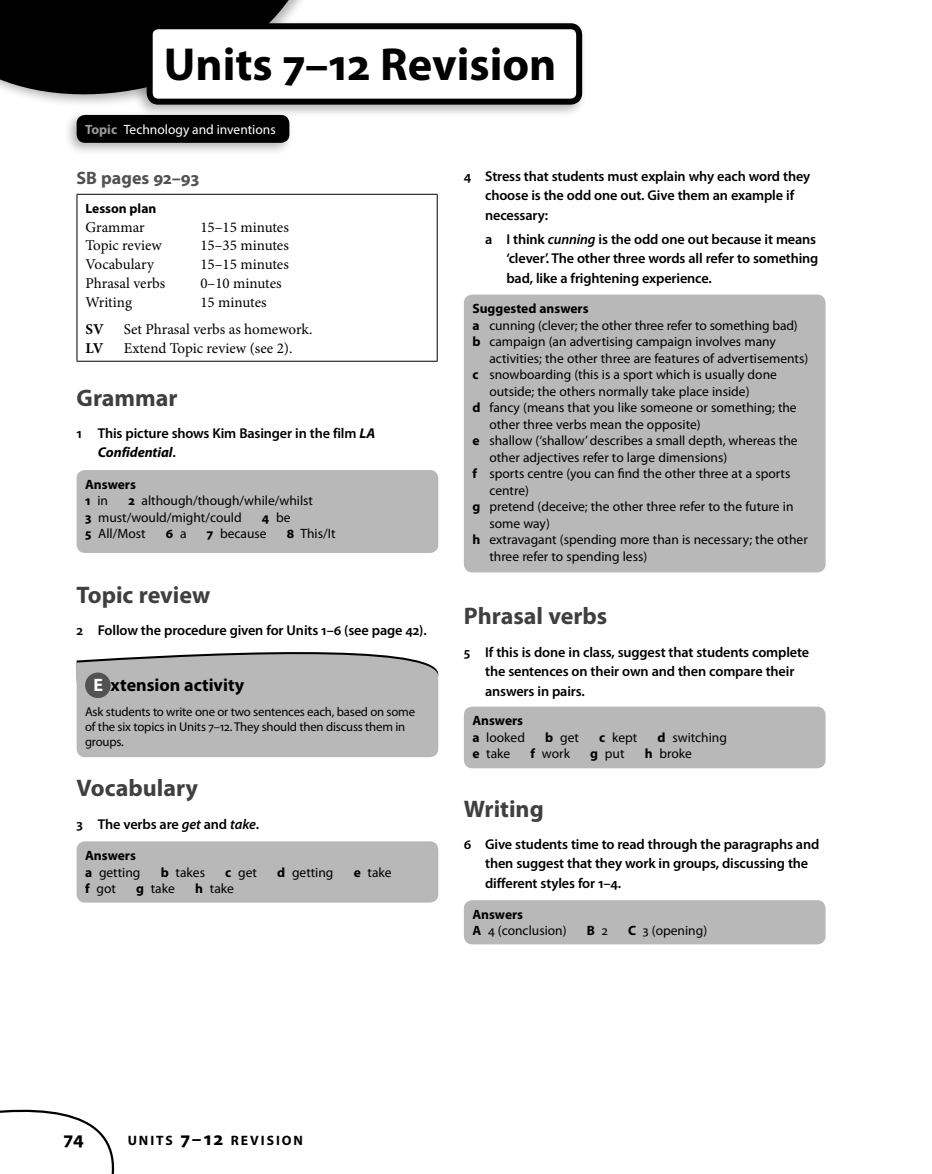
<style>
.page{position:relative;width:932px;height:1174px;background:#fff}
.page>*{position:absolute;margin:0;border:0;box-sizing:border-box;transform-origin:0 0}
.t1{font:700 46.5px "Myriad Pro";color:#000}
.t2{font:700 24px "Myriad Pro";color:#3f3f3f}
.t3{font:700 19.5px "Myriad Pro";color:#000}
.t4{font:700 18px "Myriad Pro";color:#000}
.t5{font:700 18px "Myriad Pro";color:#525252}
.t6{font:15px "Minion Pro";color:#000}
.t7{font:700 15px "Minion Pro";color:#000}
.t8{font:600 14.25px/19.5px "Myriad Pro";letter-spacing:-.01em;color:#000}
.t9{font:700 13.65px "Myriad Pro";letter-spacing:.145em;color:#000}
.t10{font:13.5px/16.5px "Myriad Pro";color:#000}
.t11{font:700 13.5px/16.5px "Myriad Pro";color:#000}
.t12{font:13.5px "Myriad Pro";color:#fff}
.t13{font:12.75px/15px "Myriad Pro";letter-spacing:-.015em;color:#000}
.s1{font-weight:700;color:#9a9a9a}
.s2{font-weight:700;font-style:italic}
.s3{font-weight:400}
.s4{font-weight:700}
.s5{color:#fff}
.s6{font-style:italic}
.s7{font-size:19.5px}
</style>
<div class="page">
<svg style="left:0;top:1109px;width:115px;height:65px"></svg>
<div style="left:63px;top:110px;width:231px;height:47px;background:#000;opacity:.3"></div>
<div style="left:77px;top:115px;width:212px;height:28px;background:#000;border-radius:9px"></div>
<svg style="left:0;top:0;width:297px;height:120px"></svg>
<div style="left:133px;top:18px;width:454px;height:100px;background:#000;opacity:.3"></div>
<div style="left:150px;top:26px;width:429px;height:76px;background:#fff;border-radius:9px"></div>
<div style="left:147px;top:23px;width:435px;height:82px;border:6px solid #000;border-radius:9px"></div>
<hr style="left:77px;top:194px;width:360px;height:1px;background:#000">
<hr style="left:77px;top:195px;width:1px;height:166px;background:#000">
<hr style="left:436px;top:195px;width:1px;height:166px;background:#000">
<hr style="left:77px;top:361px;width:360px;height:1px;background:#000">
<div style="left:77px;top:470px;width:361px;height:83px;background:#b8b8b8;border-radius:9px"></div>
<div style="left:77px;top:841px;width:361px;height:61px;background:#b8b8b8;border-radius:9px"></div>
<div style="left:463px;top:294px;width:362px;height:278px;background:#b8b8b8;border-radius:9px"></div>
<div style="left:463px;top:706px;width:362px;height:62px;background:#b8b8b8;border-radius:9px"></div>
<div style="left:463px;top:900px;width:362px;height:44px;background:#b8b8b8;border-radius:9px"></div>
<svg style="left:77px;top:652px;width:362px;height:31px"></svg>
<div style="left:77px;top:672px;width:361px;height:85px;background:#b8b8b8;border-radius:9px"></div>
<div style="left:85px;top:672px;width:26px;height:26px;background:#525252;border-radius:50%"></div>
<h1 class="t1" style="left:164px;top:34px;width:394px">Units 7–12 Revision</h1>
<p class="t12" style="left:85px;top:121px;width:192px"><span class="s1">Topic</span> Technology and inventions</p>
<h3 class="t5" style="left:77px;top:166px;width:124px">SB pages 92–93</h3>
<p class="t11" style="left:85px;top:200px;width:72px">Lesson plan</p>
<p class="t6" style="left:85px;top:217px;width:61px">Grammar</p>
<p class="t6" style="left:200px;top:217px;width:90px">15–15 minutes</p>
<p class="t6" style="left:85px;top:235px;width:78px">Topic review</p>
<p class="t6" style="left:200px;top:235px;width:90px">15–35 minutes</p>
<p class="t6" style="left:85px;top:254px;width:70px">Vocabulary</p>
<p class="t6" style="left:200px;top:254px;width:90px">15–15 minutes</p>
<p class="t6" style="left:85px;top:273px;width:81px">Phrasal verbs</p>
<p class="t6" style="left:200px;top:273px;width:83px">0–10 minutes</p>
<p class="t6" style="left:85px;top:292px;width:48px">Writing</p>
<p class="t6" style="left:200px;top:292px;width:68px">15 minutes</p>
<p class="t7" style="left:85px;top:318px;width:20px">SV</p>
<p class="t6" style="left:124px;top:319px;width:190px">Set Phrasal verbs as homework.</p>
<p class="t7" style="left:85px;top:337px;width:19px">LV</p>
<p class="t6" style="left:124px;top:338px;width:170px">Extend Topic review (see 2).</p>
<h2 class="t2" style="left:77px;top:382px;width:103px">Grammar</h2>
<p class="t8" style="left:98px;top:423px;width:279px;text-indent:-21px">1 This picture shows Kim Basinger in the film <span class="s2">LA<br>Confidential</span>.</p>
<p class="t11" style="left:85px;top:475px;width:52px">Answers<br>1 <span class="s3">in</span></p>
<p class="t10" style="left:85px;top:492px;width:229px;text-indent:43px"><span class="s4">2</span> although/though/while/whilst<br><span class="s4">3</span> must/would/might/could</p>
<p class="t10" style="left:262px;top:508px;width:30px"><span class="s4">4</span> be</p>
<p class="t10" style="left:85px;top:525px;width:62px"><span class="s4">5</span> All/Most</p>
<p class="t11" style="left:166px;top:525px;width:22px">6 <span class="s3">a</span></p>
<p class="t10" style="left:207px;top:525px;width:61px"><span class="s4">7</span> because</p>
<p class="t10" style="left:287px;top:525px;width:50px"><span class="s4">8</span> This/It</p>
<h2 class="t2" style="left:77px;top:579px;width:135px">Topic review</h2>
<p class="t8" style="left:77px;top:620px;width:351px">2 Follow the procedure given for Units 1–6 (see page 42).</p>
<h3 class="t4" style="left:93px;top:672px;width:152px"><span class="s5">E</span> xtension activity</h3>
<p class="t13" style="left:85px;top:704px;width:331px">Ask students to write one or two sentences each, based on some of the six topics in Units 7–12. They should then discuss them in groups.</p>
<h2 class="t2" style="left:77px;top:772px;width:123px">Vocabulary</h2>
<p class="t8" style="left:77px;top:813px;width:184px">3 The verbs are <span class="s6">get</span> and <span class="s6">take</span>.</p>
<p class="t11" style="left:85px;top:846px;width:57px">Answers a <span class="s3">getting</span></p>
<p class="t10" style="left:161px;top:863px;width:46px"><span class="s4">b</span> takes</p>
<p class="t10" style="left:225px;top:863px;width:33px"><span class="s4">c</span> get</p>
<p class="t10" style="left:277px;top:863px;width:58px"><span class="s4">d</span> getting</p>
<p class="t10" style="left:353px;top:863px;width:39px"><span class="s4">e</span> take</p>
<p class="t10" style="left:85px;top:880px;width:32px"><span class="s4">f</span> got</p>
<p class="t10" style="left:136px;top:880px;width:40px"><span class="s4">g</span> take</p>
<p class="t10" style="left:195px;top:880px;width:40px"><span class="s4">h</span> take</p>
<p class="t8" style="left:485px;top:166px;width:326px;text-indent:-21px">4 Stress that students must explain why each word they choose is the odd one out. Give them an example if necessary:</p>
<p class="t8" style="left:506px;top:229px;width:313px;text-indent:-21px">a I think <span class="s6">cunning</span> is the odd one out because it means ‘clever’. The other three words all refer to something bad, like a frightening experience.</p>
<p class="t10" style="left:472px;top:300px;width:327px"><span class="s4">Suggested answers<br>a</span> cunning (clever; the other three refer to something bad) <span class="s4">b</span> campaign (an advertising campaign involves many</p>
<p class="t10" style="left:489px;top:350px;width:320px">activities; the other three are features of advertisements)</p>
<p class="t10" style="left:472px;top:366px;width:306px"><span class="s4">c</span> snowboarding (this is a sport which is usually done</p>
<p class="t10" style="left:489px;top:383px;width:261px">outside; the others normally take place inside)</p>
<p class="t10" style="left:472px;top:399px;width:326px"><span class="s4">d</span> fancy (means that you like someone or something; the</p>
<p class="t10" style="left:489px;top:416px;width:213px">other three verbs mean the opposite)</p>
<p class="t10" style="left:472px;top:432px;width:326px"><span class="s4">e</span> shallow (‘shallow’ describes a small depth, whereas the</p>
<p class="t10" style="left:489px;top:449px;width:239px">other adjectives refer to large dimensions)</p>
<p class="t10" style="left:472px;top:465px;width:319px"><span class="s4">f</span> sports centre (you can find the other three at a sports</p>
<p class="t10" style="left:489px;top:482px;width:41px">centre)</p>
<p class="t10" style="left:472px;top:498px;width:322px"><span class="s4">g</span> pretend (deceive; the other three refer to the future in</p>
<p class="t10" style="left:489px;top:515px;width:62px">some way)</p>
<p class="t10" style="left:472px;top:531px;width:337px"><span class="s4">h</span> extravagant (spending more than is necessary; the other</p>
<p class="t10" style="left:489px;top:548px;width:159px">three refer to spending less)</p>
<h2 class="t2" style="left:463px;top:600px;width:145px">Phrasal verbs</h2>
<p class="t8" style="left:485px;top:641px;width:325px;text-indent:-21px">5 If this is done in class, suggest that students complete the sentences on their own and then compare their answers in pairs.</p>
<p class="t11" style="left:472px;top:712px;width:54px">Answers a <span class="s3">looked</span></p>
<p class="t10" style="left:545px;top:728px;width:35px"><span class="s4">b</span> get</p>
<p class="t10" style="left:599px;top:728px;width:40px"><span class="s4">c</span> kept</p>
<p class="t10" style="left:657px;top:728px;width:71px"><span class="s4">d</span> switching</p>
<p class="t10" style="left:472px;top:745px;width:39px"><span class="s4">e</span> take</p>
<p class="t10" style="left:530px;top:745px;width:41px"><span class="s4">f</span> work</p>
<p class="t10" style="left:590px;top:745px;width:36px"><span class="s4">g</span> put</p>
<p class="t10" style="left:644px;top:745px;width:49px"><span class="s4">h</span> broke</p>
<h2 class="t2" style="left:463px;top:793px;width:81px">Writing</h2>
<p class="t8" style="left:485px;top:834px;width:335px;text-indent:-21px">6 Give students time to read through the paragraphs and then suggest that they work in groups, discussing the different styles for 1–4.</p>
<p class="t10" style="left:472px;top:905px;width:96px"><span class="s4">Answers<br>A</span> 4 (conclusion)</p>
<p class="t11" style="left:586px;top:922px;width:22px">B <span class="s3">2</span></p>
<p class="t10" style="left:628px;top:922px;width:80px"><span class="s4">C</span> 3 (opening)</p>
<h3 class="t3" style="left:64px;top:1125px;width:21px">74</h3>
<p class="t9" style="left:128px;top:1131px;width:177px">UNITS <span class="s7">7–12</span> REVISION</p>
</div>
